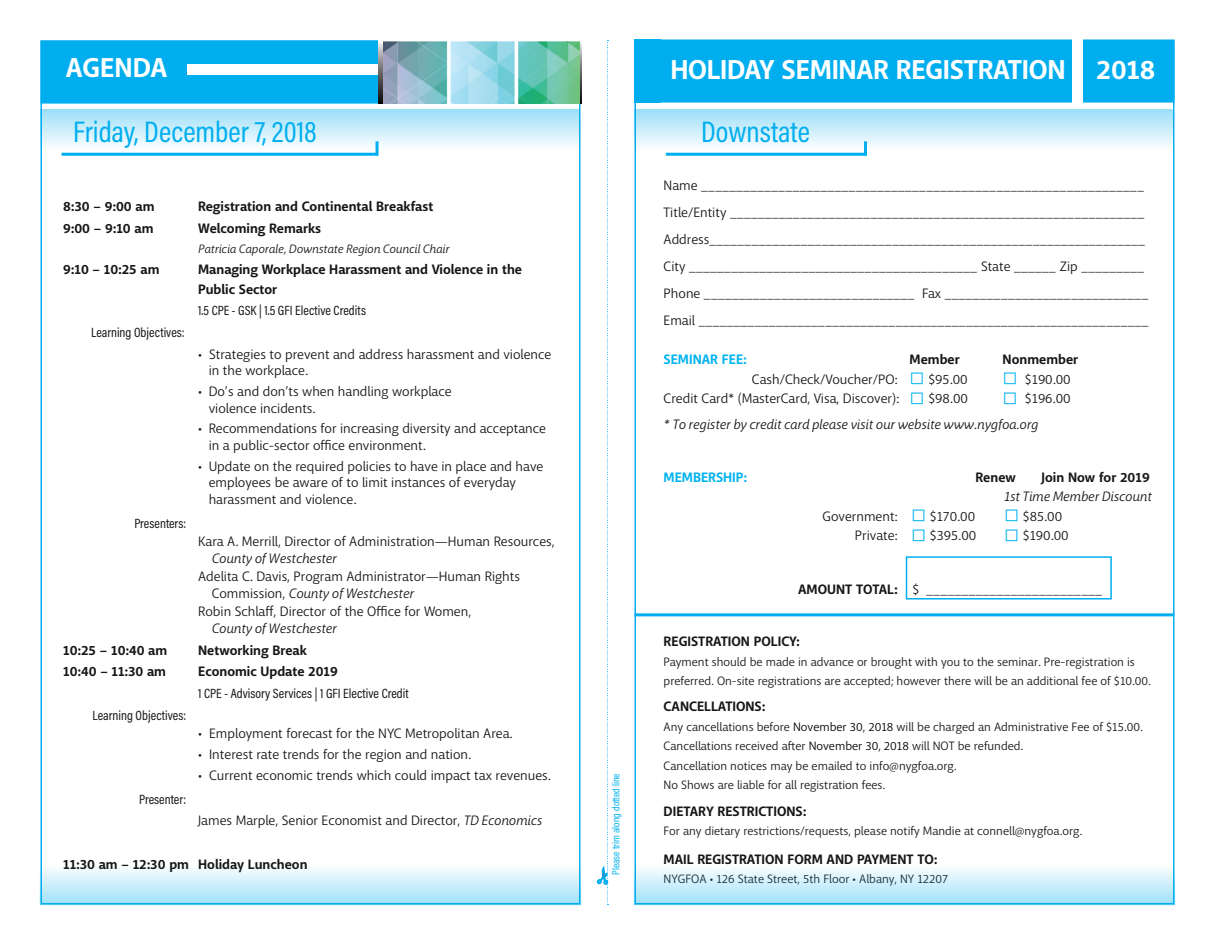
<style>
.page{position:relative;width:1215px;height:945px;background:#fff}
.page>*{position:absolute;margin:0;border:0;box-sizing:border-box;transform-origin:0 0}
.t1{font:30px "Acumin Pro Cond";color:#00aeef}
.t2{font:700 27px "Macha";letter-spacing:-.01em;color:#fff}
.t3{font:13.5px/16.5px "Macha";color:#171616}
.t4{font:700 13.5px/19.5px "Macha";color:#171616}
.t5{font:13.5px "Acumin Pro Cond";color:#171616}
.t6{font:italic 13.5px/26.2px "Macha";color:#171616}
.t7{font:700 13.5px "Macha";color:#00b3ef}
.t8{font:12px/19.5px "Macha";color:#171616}
.t9{font:italic 12px "Macha";color:#171616}
.t10{font:10.5px "Acumin Pro Cond";color:#00b3ef}
.s1{font-style:italic}
.s2{font-size:27px;color:#00b3ef}
.s3{font-style:normal;font-size:27px;color:#00b3ef}
.s4{font-style:normal}
.s5{font-weight:700}
.s6{color:#000}
</style>
<div class="page">
<div style="left:40px;top:40px;width:338px;height:64px;background:#00aeef;border:2px solid #00aeef"></div>
<div style="left:187px;top:65px;width:196px;height:10px;background:#fff"></div>
<svg style="left:40px;top:110px;width:540px;height:67px"></svg>
<svg style="left:40px;top:836px;width:541px;height:69px"></svg>
<div style="left:634px;top:39px;width:540px;height:64px;background:#00aeef;border:2px solid #00aeef"></div>
<svg style="left:634px;top:836px;width:541px;height:69px"></svg>
<svg style="left:634px;top:110px;width:540px;height:67px"></svg>
<div style="left:634px;top:39px;width:28px;height:64px;background:#00aeef"></div>
<div style="left:1072px;top:36px;width:10px;height:68px;background:#fff"></div>
<hr style="left:62px;top:153px;width:316px;height:3px;background:#00aeef">
<hr style="left:376px;top:141px;width:3px;height:15px;background:#00aeef">
<hr style="left:666px;top:153px;width:200px;height:3px;background:#00aeef">
<hr style="left:864px;top:141px;width:3px;height:15px;background:#00aeef">
<div style="left:906px;top:556px;width:206px;height:44px;border:2px solid #00aeef"></div>
<hr style="left:634px;top:613px;width:540px;height:3px;background:#00aeef">
<svg style="left:596px;top:40px;width:13px;height:865px"></svg>
<svg style="left:378px;top:41px;width:204px;height:63px"></svg>
<img style="left:384px;top:41px;width:196px;height:63px">
<h2 class="t2" style="left:66px;top:51px;width:103px">AGENDA</h2>
<h2 class="t2" style="left:670px;top:53px;width:487px">HOLIDAY SEMINAR REGISTRATION 2018</h2>
<h1 class="t1" style="left:73px;top:112px;width:245px">Friday, December 7, 2018</h1>
<h1 class="t1" style="left:701px;top:112px;width:110px">Downstate</h1>
<p class="t4" style="left:63px;top:197px;width:93px">8:30 – 9:00 am</p>
<p class="t4" style="left:198px;top:197px;width:237px">Registration and Continental Breakfast</p>
<p class="t4" style="left:63px;top:219px;width:92px">9:00 – 9:10 am</p>
<p class="t4" style="left:198px;top:219px;width:125px">Welcoming Remarks</p>
<p class="t9" style="left:198px;top:241px;width:253px">Patricia Caporale, Downstate Region Council Chair</p>
<p class="t4" style="left:63px;top:260px;width:98px">9:10 – 10:25 am</p>
<p class="t4" style="left:198px;top:260px;width:325px">Managing Workplace Harassment and Violence in the<br>Public Sector</p>
<p class="t5" style="left:198px;top:302px;width:169px">1.5 CPE - GSK | 1.5 GFI Elective Credits</p>
<p class="t5" style="left:91px;top:324px;width:95px">Learning Objectives:</p>
<p class="t3" style="left:209px;top:346px;width:344px;text-indent:-11px">• Strategies to prevent and address harassment and violence in the workplace.</p>
<p class="t3" style="left:209px;top:383px;width:245px;text-indent:-11px">• Do’s and don’ts when handling workplace violence incidents.</p>
<p class="t3" style="left:209px;top:421px;width:339px;text-indent:-11px">• Recommendations for increasing diversity and acceptance in a public-sector office environment.</p>
<p class="t3" style="left:209px;top:458px;width:336px;text-indent:-11px">• Update on the required policies to have in place and have employees be aware of to limit instances of everyday harassment and violence.</p>
<p class="t5" style="left:134px;top:514px;width:53px">Presenters:</p>
<p class="t3" style="left:198px;top:533px;width:358px">Kara A. Merrill, Director of Administration—Human Resources,</p>
<p class="t6" style="left:212px;top:545px;width:127px">County of Westchester</p>
<p class="t3" style="left:212px;top:569px;width:310px;text-indent:-14px">Adelita C. Davis, Program Administrator—Human Rights<br>Commission, <span class="s1">County of Westchester</span></p>
<p class="t3" style="left:198px;top:604px;width:275px">Robin Schlaff, Director of the Office for Women,</p>
<p class="t6" style="left:212px;top:615px;width:127px">County of Westchester</p>
<p class="t4" style="left:63px;top:640px;width:106px">10:25 – 10:40 am</p>
<p class="t4" style="left:198px;top:640px;width:110px">Networking Break</p>
<p class="t4" style="left:63px;top:662px;width:104px">10:40 – 11:30 am</p>
<p class="t4" style="left:198px;top:662px;width:141px">Economic Update 2019</p>
<p class="t5" style="left:198px;top:685px;width:212px">1 CPE - Advisory Services | 1 GFI Elective Credit</p>
<p class="t5" style="left:93px;top:706px;width:95px">Learning Objectives:</p>
<p class="t3" style="left:198px;top:726px;width:316px">• Employment forecast for the NYC Metropolitan Area.</p>
<p class="t3" style="left:198px;top:746px;width:274px">• Interest rate trends for the region and nation.</p>
<p class="t3" style="left:198px;top:767px;width:354px">• Current economic trends which could impact tax revenues.</p>
<p class="t5" style="left:139px;top:790px;width:49px">Presenter:</p>
<p class="t3" style="left:198px;top:813px;width:346px">James Marple, Senior Economist and Director, <span class="s1">TD Economics</span></p>
<p class="t4" style="left:63px;top:855px;width:246px">11:30 am – 12:30 pm Holiday Luncheon</p>
<p class="t10" style="left:609px;top:875px;width:103px;rotate:-90deg">Please trim along dotted line</p>
<p class="t3" style="left:664px;top:172px;width:487px;line-height:27px">Name _______________________________________________________________ Title/Entity ___________________________________________________________ Address______________________________________________________________ City _________________________________________ State ______ Zip _________ Phone ______________________________ Fax _____________________________ Email ________________________________________________________________</p>
<p class="t7" style="left:664px;top:351px;width:85px">SEMINAR FEE:</p>
<p class="t4" style="left:910px;top:350px;width:52px">Member</p>
<p class="t4" style="left:1003px;top:350px;width:77px">Nonmember</p>
<p class="t3" style="left:752px;top:371px;width:217px">Cash/Check/Voucher/PO: <span class="s2">□</span> $95.00</p>
<p class="t3" style="left:1003px;top:371px;width:70px"><span class="s2">□</span> $190.00</p>
<p class="t3" style="left:664px;top:390px;width:306px">Credit Card* (MasterCard, Visa, Discover): <span class="s2">□</span> $98.00</p>
<p class="t6" style="left:664px;top:385px;width:408px;text-indent:339px"><span class="s3">□</span> <span class="s4">$196.00 </span>* To register by credit card please visit our website www.nygfoa.org</p>
<p class="t7" style="left:664px;top:469px;width:85px">MEMBERSHIP:</p>
<p class="t4" style="left:976px;top:468px;width:42px">Renew</p>
<p class="t4" style="left:1042px;top:468px;width:110px">Join Now for 2019</p>
<p class="t6" style="left:1004px;top:484px;width:149px">1st Time Member Discount</p>
<p class="t3" style="left:823px;top:508px;width:241px">Government: <span class="s2">□</span> $170.00 <span class="s2">□</span> $85.00</p>
<p class="t3" style="left:855px;top:528px;width:215px">Private: <span class="s2">□</span> $395.00 <span class="s2">□</span> $190.00</p>
<p class="t3" style="left:798px;top:581px;width:306px"><span class="s5">AMOUNT TOTAL:</span> $ _________________________</p>
<p class="t4" style="left:664px;top:632px;width:138px">REGISTRATION POLICY:</p>
<p class="t8" style="left:664px;top:652px;width:489px">Payment should be made in advance or brought with you to the seminar. Pre-registration is preferred. On-site registrations are accepted; however there will be an additional fee of $10.00.</p>
<p class="t4" style="left:664px;top:697px;width:103px">CANCELLATIONS:</p>
<p class="t8" style="left:664px;top:717px;width:481px">Any cancellations before <span class="s6">November 30, 2018</span> will be charged an Administrative Fee of $15.00.<br>Cancellations received after <span class="s6">November 30, 2018</span> will NOT be refunded.<br>Cancellation notices may be emailed to info@nygfoa.org.<br>No Shows are liable for all registration fees.</p>
<p class="t4" style="left:664px;top:801px;width:144px">DIETARY RESTRICTIONS:</p>
<p class="t8" style="left:664px;top:821px;width:420px">For any dietary restrictions/requests, please notify Mandie at connell@nygfoa.org.</p>
<p class="t4" style="left:664px;top:849px;width:275px">MAIL REGISTRATION FORM AND PAYMENT TO:</p>
<p class="t8" style="left:664px;top:869px;width:286px">NYGFOA • 126 State Street, 5th Floor • Albany, NY 12207</p>
</div>
